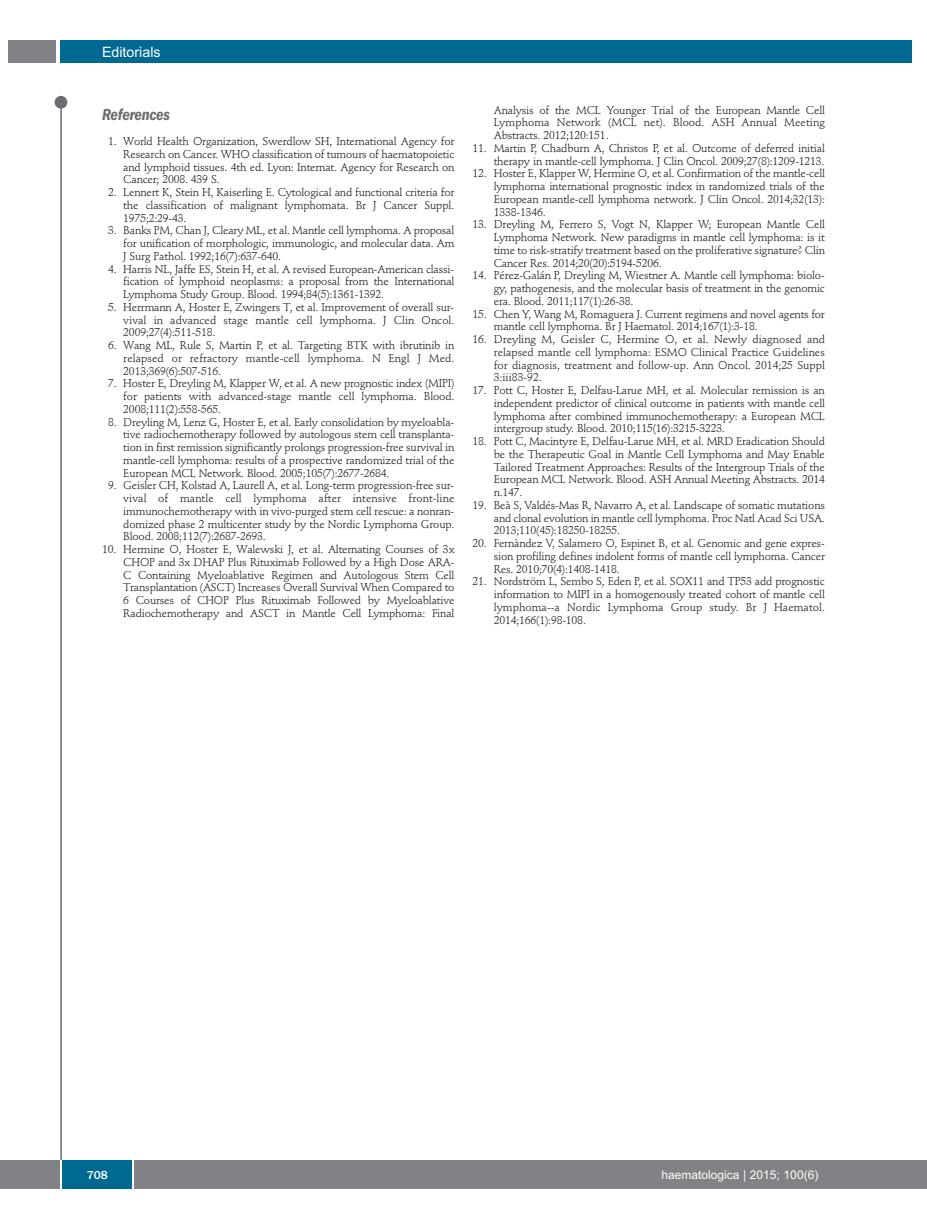
<style>
.page{position:relative;width:927px;height:1225px;background:#fff}
.page>*{position:absolute;margin:0;border:0;box-sizing:border-box;transform-origin:0 0}
.t1{font:italic 600 condensed 16.5px "Franklin Gothic";letter-spacing:-.015em;color:#6c6d70}
.t2{font:14.25px "Arial";color:#fff}
.t3{font:12px "Arial";color:#fff}
.t4{font:500 12px "Franklin Gothic";color:#fff}
.t5{font:11.25px/12.8px "Stempel Schneidler";letter-spacing:-.015em;color:#231f20;text-align:justify}
</style>
<div class="page">
<div style="left:911px;top:1160px;width:16px;height:28px;background:#808285"></div>
<div style="left:60px;top:40px;width:852px;height:22px;background:#006991"></div>
<div style="left:9px;top:40px;width:47px;height:22px;background:#808285"></div>
<div style="left:0;top:1160px;width:911px;height:28px;background:#808285"></div>
<div style="left:62px;top:1160px;width:71px;height:28px;background:#006991"></div>
<hr style="left:60px;top:1160px;width:2px;height:28px;background:#fff">
<svg style="left:133px;top:1160px;width:1px;height:28px"></svg>
<div style="left:55px;top:96px;width:12px;height:13px;background:#6c6d70;border-radius:50%"></div>
<hr style="left:60px;top:99px;width:2px;height:1061px;background:#6c6d70">
<p class="t2" style="left:102px;top:44px;width:60px">Editorials</p>
<h1 class="t1" style="left:102px;top:108px;width:70px">References</h1>
<p class="t5" style="left:123px;top:136px;width:333px;text-indent:-15px">1. World Health Organization, Swerdlow SH, International Agency for Research on Cancer. WHO classification of tumours of haematopoietic and lymphoid tissues. 4th ed. Lyon: Internat. Agency for Research on Cancer; 2008. 439 S.</p>
<p class="t5" style="left:123px;top:187px;width:333px;text-indent:-15px">2. Lennert K, Stein H, Kaiserling E. Cytological and functional criteria for the classification of malignant lymphomata. Br J Cancer Suppl.<br>1975;2:29-43.</p>
<p class="t5" style="left:123px;top:225px;width:333px;text-indent:-15px">3. Banks PM, Chan J, Cleary ML, et al. Mantle cell lymphoma. A proposal for unification of morphologic, immunologic, and molecular data. Am J Surg Pathol. 1992;16(7):637-640.</p>
<p class="t5" style="left:123px;top:263px;width:333px;text-indent:-15px">4. Harris NL, Jaffe ES, Stein H, et al. A revised European-American classi&shy;fication of lymphoid neoplasms: a proposal from the International Lymphoma Study Group. Blood. 1994;84(5):1361-1392.</p>
<p class="t5" style="left:123px;top:302px;width:333px;text-indent:-15px">5. Herrmann A, Hoster E, Zwingers T, et al. Improvement of overall sur&shy;vival in advanced stage mantle cell lymphoma. J Clin Oncol.<br>2009;27(4):511-518.</p>
<p class="t5" style="left:123px;top:340px;width:333px;text-indent:-15px">6. Wang ML, Rule S, Martin P, et al. Targeting BTK with ibrutinib in relapsed or refractory mantle-cell lymphoma. N Engl J Med.<br>2013;369(6):507-516.</p>
<p class="t5" style="left:123px;top:378px;width:333px;text-indent:-15px">7. Hoster E, Dreyling M, Klapper W, et al. A new prognostic index (MIPI) for patients with advanced-stage mantle cell lymphoma. Blood.<br>2008;111(2):558-565.</p>
<p class="t5" style="left:123px;top:416px;width:333px;text-indent:-15px">8. Dreyling M, Lenz G, Hoster E, et al. Early consolidation by myeloabla&shy;tive radiochemotherapy followed by autologous stem cell transplanta&shy;tion in first remission significantly prolongs progression-free survival in mantle-cell lymphoma: results of a prospective randomized trial of the European MCL Network. Blood. 2005;105(7):2677-2684.</p>
<p class="t5" style="left:123px;top:480px;width:333px;text-indent:-15px">9. Geisler CH, Kolstad A, Laurell A, et al. Long-term progression-free sur&shy;vival of mantle cell lymphoma after intensive front-line immunochemotherapy with in vivo-purged stem cell rescue: a nonran&shy;domized phase 2 multicenter study by the Nordic Lymphoma Group.<br>Blood. 2008;112(7):2687-2693.</p>
<p class="t5" style="left:123px;top:544px;width:333px;text-indent:-21px">10. Hermine O, Hoster E, Walewski J, et al. Alternating Courses of 3x CHOP and 3x DHAP Plus Rituximab Followed by a High Dose ARA-C Containing Myeloablative Regimen and Autologous Stem Cell Transplantation (ASCT) Increases Overall Survival When Compared to 6 Courses of CHOP Plus Rituximab Followed by Myeloablative Radiochemotherapy and ASCT in Mantle Cell Lymphoma: Final</p>
<p class="t5" style="left:494px;top:104px;width:333px">Analysis of the MCL Younger Trial of the European Mantle Cell Lymphoma Network (MCL net). Blood. ASH Annual Meeting Abstracts. 2012;120:151.</p>
<p class="t5" style="left:472px;top:143px;width:354px;text-align:right">11. Martin P, Chadburn A, Christos P, et al. Outcome of deferred initial therapy in mantle-cell lymphoma. J Clin Oncol. 2009;27(8):1209-1213.</p>
<p class="t5" style="left:494px;top:168px;width:333px;text-indent:-21px">12. Hoster E, Klapper W, Hermine O, et al. Confirmation of the mantle-cell lymphoma international prognostic index in randomized trials of the European mantle-cell lymphoma network. J Clin Oncol. 2014;32(13):<br>1338-1346.</p>
<p class="t5" style="left:494px;top:219px;width:333px;text-indent:-21px">13. Dreyling M, Ferrero S, Vogt N, Klapper W; European Mantle Cell Lymphoma Network. New paradigms in mantle cell lymphoma: is it time to risk-stratify treatment based on the proliferative signature? Clin Cancer Res. 2014;20(20):5194-5206.</p>
<p class="t5" style="left:494px;top:270px;width:333px;text-indent:-21px">14. Pérez-Galán P, Dreyling M, Wiestner A. Mantle cell lymphoma: biolo&shy;gy, pathogenesis, and the molecular basis of treatment in the genomic era. Blood. 2011;117(1):26-38.</p>
<p class="t5" style="left:494px;top:308px;width:333px;text-indent:-21px">15. Chen Y, Wang M, Romaguera J. Current regimens and novel agents for mantle cell lymphoma. Br J Haematol. 2014;167(1):3-18.</p>
<p class="t5" style="left:494px;top:334px;width:333px;text-indent:-21px">16. Dreyling M, Geisler C, Hermine O, et al. Newly diagnosed and relapsed mantle cell lymphoma: ESMO Clinical Practice Guidelines for diagnosis, treatment and follow-up. Ann Oncol. 2014;25 Suppl 3:iii83-92.</p>
<p class="t5" style="left:494px;top:385px;width:333px;text-indent:-21px">17. Pott C, Hoster E, Delfau-Larue MH, et al. Molecular remission is an independent predictor of clinical outcome in patients with mantle cell lymphoma after combined immunochemotherapy: a European MCL intergroup study. Blood. 2010;115(16):3215-3223.</p>
<p class="t5" style="left:494px;top:436px;width:333px;text-indent:-21px">18. Pott C, Macintyre E, Delfau-Larue MH, et al. MRD Eradication Should be the Therapeutic Goal in Mantle Cell Lymphoma and May Enable Tailored Treatment Approaches: Results of the Intergroup Trials of the European MCL Network. Blood. ASH Annual Meeting Abstracts. 2014 n.147.</p>
<p class="t5" style="left:494px;top:500px;width:333px;text-indent:-21px">19. Beà S, Valdés-Mas R, Navarro A, et al. Landscape of somatic mutations and clonal evolution in mantle cell lymphoma. Proc Natl Acad Sci USA.<br>2013;110(45):18250-18255.</p>
<p class="t5" style="left:494px;top:538px;width:333px;text-indent:-21px">20. Fernàndez V, Salamero O, Espinet B, et al. Genomic and gene expres&shy;sion profiling defines indolent forms of mantle cell lymphoma. Cancer Res. 2010;70(4):1408-1418.</p>
<p class="t5" style="left:494px;top:576px;width:333px;text-indent:-21px">21. Nordström L, Sembo S, Eden P, et al. SOX11 and TP53 add prognostic information to MIPI in a homogenously treated cohort of mantle cell lymphoma--a Nordic Lymphoma Group study. Br J Haematol.<br>2014;166(1):98-108.</p>
<p class="t4" style="left:87px;top:1167px;width:23px">708</p>
<p class="t3" style="left:661px;top:1167px;width:158px">haematologica | 2015; 100(6)</p>
</div>
